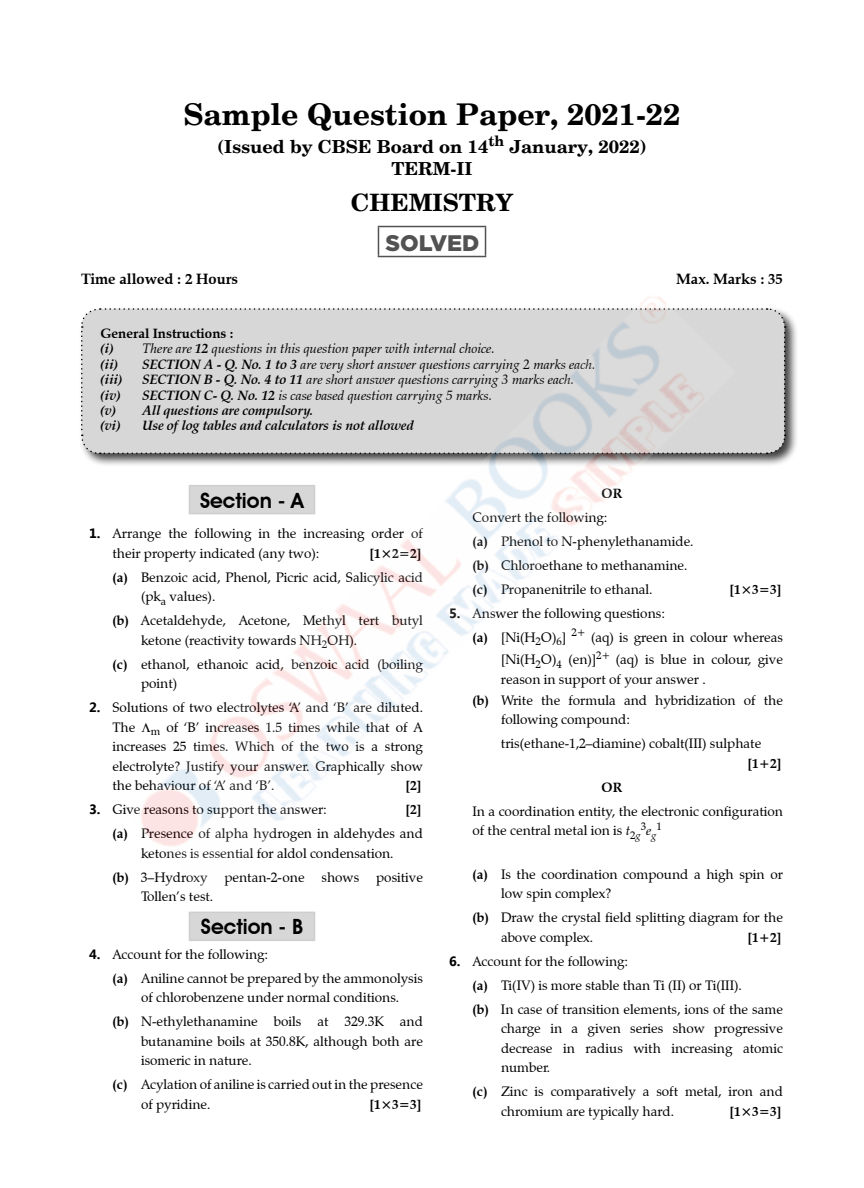
<style>
.page{position:relative;width:864px;height:1188px;background:#fff}
.page>*{position:absolute;margin:0;border:0;box-sizing:border-box;transform-origin:0 0}
.Table_Text{font:700 30px "New Century Schlbk";color:#000}
.Subject{font:700 24px "New Century Schlbk";color:#000}
.Subject-2{font:900 22.5px "Gotham";color:#525252}
.Que_1{font:600 21px "Avant Garde IT Cby BT";color:#000}
.Subject-3{font:700 18px "New Century Schlbk";color:#000}
.GI_Head{font:700 15px "Zapf Calligraphic 801 BT";color:#000}
.Questions{font:13.5px/19.5px "Zapf Calligraphic 801 BT";color:#000}
.Questions_Dev{font:13.5px/19.6px "Zapf Calligraphic 801 BT";color:#000}
.t1{font:italic 700 13.5px/15.5px "Zapf Calligraphic 801 BT";color:#000}
.t2{font:italic 13.5px/15.5px "Zapf Calligraphic 801 BT";color:#000}
.Questions-2{font:700 13.5px "Zapf Calligraphic 801 BT";color:#000}
.Questions_Dev-2{font:700 13.5px "Zapf Calligraphic 801 BT";color:#000}
.Questions_Dev-3{font:10.8px "Zapf Calligraphic 801 BT";color:#000}
.s1{font-weight:700;font-style:normal}
.s2{font-weight:700}
.s3{font-weight:400}
.s4{font-family:"Gisha";font-weight:700}
.s5{font-style:italic}
.s6{font-style:italic;font-size:13.5px}
</style>
<div class="page">
<hr style="left:378px;top:226px;width:108px;height:1px;background:#525252">
<svg style="left:378px;top:227px;width:1px;height:29px"></svg>
<svg style="left:485px;top:227px;width:1px;height:29px"></svg>
<hr style="left:378px;top:256px;width:108px;height:1px;background:#525252">
<div style="left:78px;top:306px;width:720px;height:161px;background:#000;opacity:.75"></div>
<svg style="left:80px;top:307px;width:706px;height:148px;background:#d5d5d5"></svg>
<div style="left:189px;top:912px;width:126px;height:28px;background:#d7d7d7"></div>
<hr style="left:189px;top:912px;width:126px;height:1px;background:#cecece">
<hr style="left:189px;top:940px;width:126px;height:1px;background:#cecece">
<img style="left:130px;top:296px;width:604px;height:550px">
<svg style="left:142px;top:722px;width:9px;height:10px"></svg>
<p class="Table_Text" style="left:184px;top:95px;width:498px">Sample Question Paper, 2021-22</p>
<p class="Subject-3" style="left:217px;top:135px;width:431px">(Issued by CBSE Board on 14<sup>th</sup> January, 2022)</p>
<p class="Subject-3" style="left:392px;top:157px;width:82px">TERM-II</p>
<p class="Subject" style="left:351px;top:187px;width:164px">CHEMISTRY</p>
<p class="Subject-2" style="left:386px;top:227px;width:95px">SOLVED</p>
<p class="GI_Head" style="left:81px;top:269px;width:159px">Time allowed : 2 Hours</p>
<p class="GI_Head" style="left:676px;top:269px;width:108px">Max. Marks : 35</p>
<p class="t2" style="left:100px;top:326px;width:497px"><span class="s1">General Instructions :<br></span><span class="s2">(i)</span> There are <span class="s2">12</span> questions in this question paper with internal choice.<br><span class="s2">(ii) SECTION A - Q. No. 1 to 3</span> are very short answer questions carrying 2 marks each. <span class="s2">(iii)</span></p>
<p class="t1" style="left:100px;top:372px;width:475px;text-indent:42px">SECTION B - Q. No. 4 to 11 <span class="s3">are short answer questions carrying 3 marks each. </span>(iv) SECTION C- Q. No. 12 <span class="s3">is case based question carrying 5 marks.<br></span>(v) All questions are compulsory.<br>(vi) Use of log tables and calculators is not allowed</p>
<p class="Que_1" style="left:200px;top:488px;width:105px">Section - A</p>
<p class="Questions_Dev" style="left:112px;top:524px;width:312px;text-indent:-23px"><span class="s4">1.</span> Arrange the following in the increasing order of their property indicated (any two):</p>
<p class="Questions_Dev-2" style="left:370px;top:545px;width:53px">[1×2=2]</p>
<p class="Questions" style="left:141px;top:567px;width:284px;text-indent:-28px"><span class="s2">(a)</span> Benzoic acid, Phenol, Picric acid, Salicylic acid (pk<sub>a</sub> values).</p>
<p class="Questions" style="left:141px;top:611px;width:284px;text-indent:-28px"><span class="s2">(b)</span> Acetaldehyde, Acetone, Methyl tert butyl ketone (reactivity towards NH<sub>2</sub>OH).</p>
<p class="Questions" style="left:141px;top:654px;width:283px;text-indent:-28px"><span class="s2">(c)</span> ethanol, ethanoic acid, benzoic acid (boiling point)</p>
<p class="Questions_Dev" style="left:112px;top:698px;width:312px;text-align:justify;text-indent:-23px"><span class="s4">2.</span> Solutions of two electrolytes ‘A’ and ‘B’ are diluted.<br>The <sub>m</sub> of ‘B’ increases 1.5 times while that of A increases 25 times. Which of the two is a strong electrolyte? Justify your answer. Graphically show the behaviour of ‘A’ and ‘B’.</p>
<p class="Questions_Dev-2" style="left:406px;top:777px;width:17px">[2]</p>
<p class="Questions_Dev" style="left:89px;top:800px;width:239px"><span class="s4">3.</span> Give reasons to support the answer:</p>
<p class="Questions_Dev-2" style="left:406px;top:801px;width:17px">[2]</p>
<p class="Questions" style="left:113px;top:824px;width:312px;text-align:center"><span class="s2">(a)</span> Presence of alpha hydrogen in aldehydes and ketones is essential for aldol condensation.</p>
<p class="Questions" style="left:113px;top:867px;width:248px"><span class="s2">(b)</span> 3–Hydroxy pentan-2-one shows</p>
<p class="Questions" style="left:376px;top:867px;width:48px">positive</p>
<p class="Questions" style="left:141px;top:887px;width:74px">Tollen’s test.</p>
<p class="Que_1" style="left:201px;top:914px;width:104px">Section - B</p>
<p class="Questions_Dev" style="left:89px;top:945px;width:181px"><span class="s4">4.</span> Account for the following:</p>
<p class="Questions" style="left:113px;top:968px;width:312px;text-align:center"><span class="s2">(a)</span> Aniline cannot be prepared by the ammonolysis of chlorobenzene under normal conditions.</p>
<p class="Questions" style="left:141px;top:1012px;width:284px;text-align:justify;text-indent:-29px"><span class="s2">(b)</span> N-ethylethanamine boils at 329.3K and butanamine boils at 350.8K, although both are isomeric in nature.</p>
<p class="Questions" style="left:141px;top:1075px;width:283px;text-indent:-28px"><span class="s2">(c)</span> Acylation of aniline is carried out in the presence of pyridine.</p>
<p class="Questions-2" style="left:370px;top:1096px;width:53px">[1×3=3]</p>
<p class="Questions-2" style="left:602px;top:485px;width:22px">OR</p>
<p class="Questions" style="left:472px;top:508px;width:137px">Convert the following:</p>
<p class="Questions" style="left:473px;top:532px;width:223px"><span class="s2">(a)</span> Phenol to N-phenylethanamide.</p>
<p class="Questions" style="left:472px;top:556px;width:216px"><span class="s2">(b)</span> Chloroethane to methanamine.</p>
<p class="Questions" style="left:473px;top:580px;width:182px"><span class="s2">(c)</span> Propanenitrile to ethanal.</p>
<p class="Questions-2" style="left:730px;top:581px;width:53px">[1×3=3]</p>
<p class="Questions_Dev" style="left:449px;top:604px;width:217px"><span class="s4">5.</span> Answer the following questions:</p>
<p class="Questions" style="left:473px;top:626px;width:312px;line-height:22.6px;text-align:right"><span class="s2">(a)</span> [Ni(H<sub>2</sub>O)<sub>6</sub>] <sup>2+</sup> (aq) is green in colour whereas [Ni(H<sub>2</sub>O)<sub>4</sub> (en)]<sup>2+</sup> (aq) is blue in colour, give</p>
<p class="Questions" style="left:501px;top:670px;width:206px">reason in support of your answer .</p>
<p class="Questions" style="left:501px;top:691px;width:283px;text-indent:-29px"><span class="s2">(b)</span> Write the formula and hybridization of the following compound:</p>
<p class="Questions" style="left:748px;top:734px;width:35px;text-indent:-247px">tris(ethane-1,2–diamine) cobalt(III) sulphate <span class="s2">[1+2]</span></p>
<p class="Questions_Dev-2" style="left:602px;top:779px;width:22px">OR</p>
<p class="Questions_Dev" style="left:472px;top:801px;width:312px">In a coordination entity, the electronic configuration of the central metal ion is <span class="s5">t</span><sub>2</sub><sub>g</sub></p>
<p class="Questions_Dev-3" style="left:641px;top:820px;width:23px">3<span class="s6">e</span><span class="s5">g</span>1</p>
<p class="Questions" style="left:501px;top:864px;width:284px;text-indent:-28px"><span class="s2">(a)</span> Is the coordination compound a high spin or low spin complex?</p>
<p class="Questions" style="left:501px;top:908px;width:283px;text-indent:-29px"><span class="s2">(b)</span> Draw the crystal field splitting diagram for the above complex.</p>
<p class="Questions-2" style="left:748px;top:929px;width:35px">[1+2]</p>
<p class="Questions_Dev" style="left:449px;top:951px;width:181px"><span class="s4">6.</span> Account for the following:</p>
<p class="Questions" style="left:473px;top:975px;width:271px"><span class="s2">(a)</span> Ti(IV) is more stable than Ti (II) or Ti(III).</p>
<p class="Questions" style="left:501px;top:999px;width:284px;text-align:justify;text-indent:-28px"><span class="s2">(b)</span> In case of transition elements, ions of the same charge in a given series show progressive decrease in radius with increasing atomic number.</p>
<p class="Questions" style="left:501px;top:1082px;width:283px;text-indent:-28px"><span class="s2">(c)</span> Zinc is comparatively a soft metal, iron and chromium are typically hard.</p>
<p class="Questions-2" style="left:730px;top:1103px;width:53px">[1×3=3]</p>
</div>
